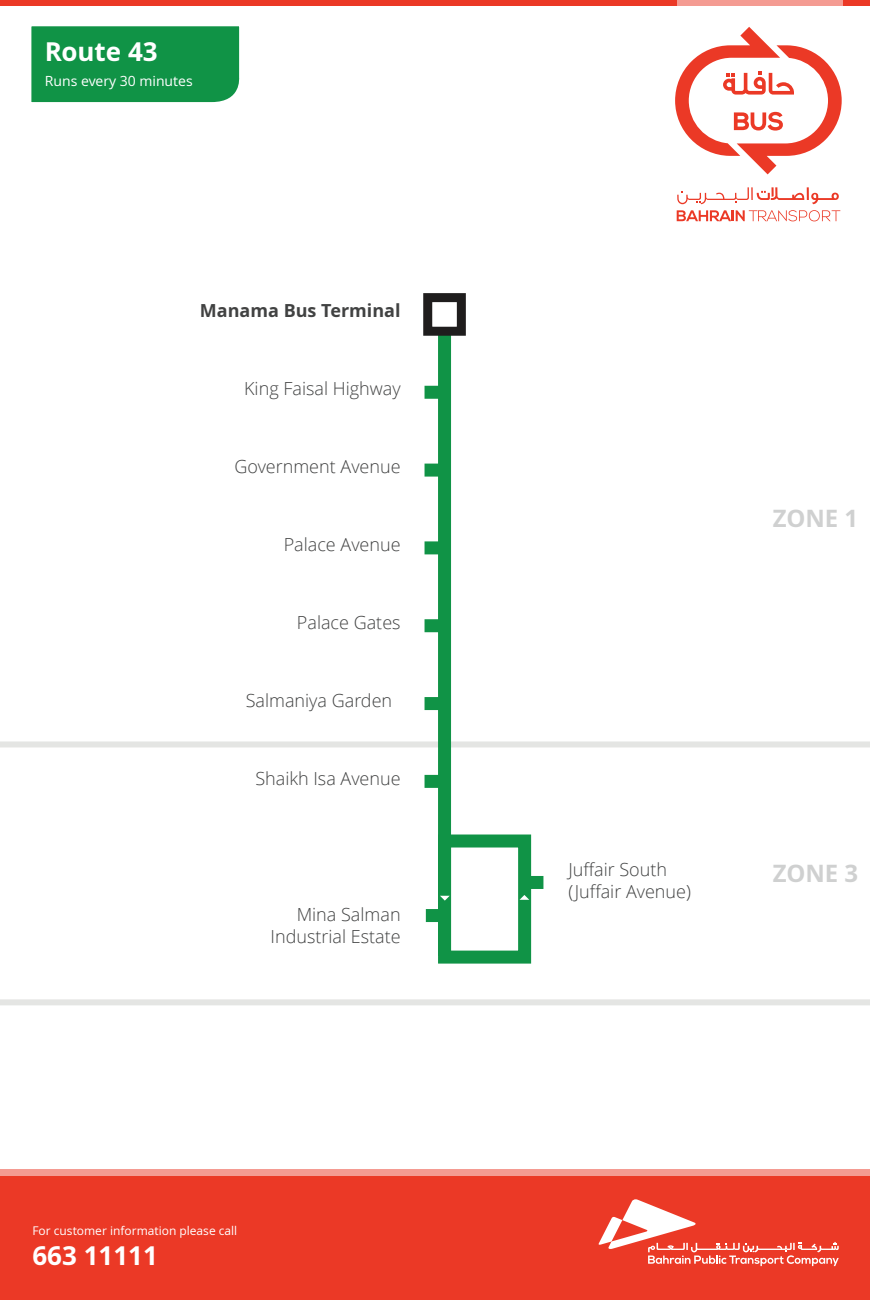
<style>
.page{position:relative;width:870px;height:1300px;background:#fff}
.page>*{position:absolute;margin:0;border:0;box-sizing:border-box;transform-origin:0 0}
.t1{font:700 26px "Open Sans";color:#fff}
.t2{font:700 23.9px "Open Sans";color:#cfd0d0}
.t3{font:300 18px/21.6px "Open Sans";color:#414242;text-align:right}
.t4{font:700 18px "Open Sans";color:#414242}
.t5{font:14px "Open Sans";color:#fff}
.t6{font:12px "Open Sans";color:#fff}
</style>
<div class="page">
<svg style="left:677px;top:210px;width:163px;height:11px"></svg>
<svg style="left:677px;top:187px;width:162px;height:17px"></svg>
<svg style="left:675px;top:27px;width:167px;height:147px"></svg>
<div style="left:0;top:1169px;width:870px;height:131px;background:#eb3926"></div>
<div style="left:0;top:0;width:870px;height:6px;background:#eb3926"></div>
<div style="left:0;top:1169px;width:870px;height:7px;background:#f49b92"></div>
<svg style="left:598px;top:1199px;width:241px;height:67px"></svg>
<div style="left:677px;top:0;width:166px;height:6px;background:#f49b92"></div>
<div style="left:0;top:741px;width:870px;height:6px;background:#e4e5e3"></div>
<div style="left:438px;top:312px;width:13px;height:646px;background:#109346"></div>
<div style="left:438px;top:835px;width:93px;height:129px;border:13px solid #109346"></div>
<div style="left:425px;top:386px;width:15px;height:13px;background:#109346"></div>
<div style="left:425px;top:464px;width:15px;height:13px;background:#109346"></div>
<div style="left:425px;top:541px;width:15px;height:13px;background:#109346"></div>
<div style="left:425px;top:619px;width:15px;height:13px;background:#109346"></div>
<div style="left:425px;top:697px;width:15px;height:13px;background:#109346"></div>
<div style="left:425px;top:775px;width:15px;height:13px;background:#109346"></div>
<div style="left:528px;top:876px;width:15px;height:13px;background:#109346"></div>
<div style="left:426px;top:909px;width:16px;height:13px;background:#109346"></div>
<div style="left:428px;top:298px;width:33px;height:33px;background:#fff"></div>
<div style="left:423px;top:293px;width:43px;height:43px;border:9px solid #1f1d1d"></div>
<svg style="left:520px;top:895px;width:9px;height:5px"></svg>
<svg style="left:440px;top:896px;width:10px;height:5px"></svg>
<div style="left:0;top:999px;width:870px;height:6px;background:#e4e5e3"></div>
<div style="left:31px;top:26px;width:209px;height:77px;background:#109346"></div>
<h1 class="t1" style="left:45px;top:37px;width:114px">Route 43</h1>
<p class="t5" style="left:45px;top:73px;width:149px">Runs every 30 minutes</p>
<p class="t4" style="left:200px;top:301px;width:202px">Manama Bus Terminal</p>
<p class="t3" style="left:244px;top:378px;width:158px">King Faisal Highway</p>
<p class="t3" style="left:234px;top:456px;width:168px">Government Avenue</p>
<p class="t3" style="left:284px;top:534px;width:118px">Palace Avenue</p>
<p class="t3" style="left:297px;top:612px;width:105px">Palace Gates</p>
<p class="t3" style="left:246px;top:690px;width:148px">Salmaniya Garden</p>
<p class="t3" style="left:255px;top:768px;width:147px">Shaikh Isa Avenue</p>
<p class="t3" style="left:271px;top:903px;width:132px">Mina Salman<br>Industrial Estate</p>
<p class="t6" style="left:32px;top:1224px;width:206px">For customer information please call</p>
<h1 class="t1" style="left:32px;top:1240px;width:127px">663 11111</h1>
<h2 class="t2" style="left:773px;top:505px;width:87px">ZONE 1</h2>
<p class="t3" style="left:568px;top:858px;width:124px;text-align:left">Juffair South (Juffair Avenue)</p>
<h2 class="t2" style="left:773px;top:860px;width:87px">ZONE 3</h2>
</div>
